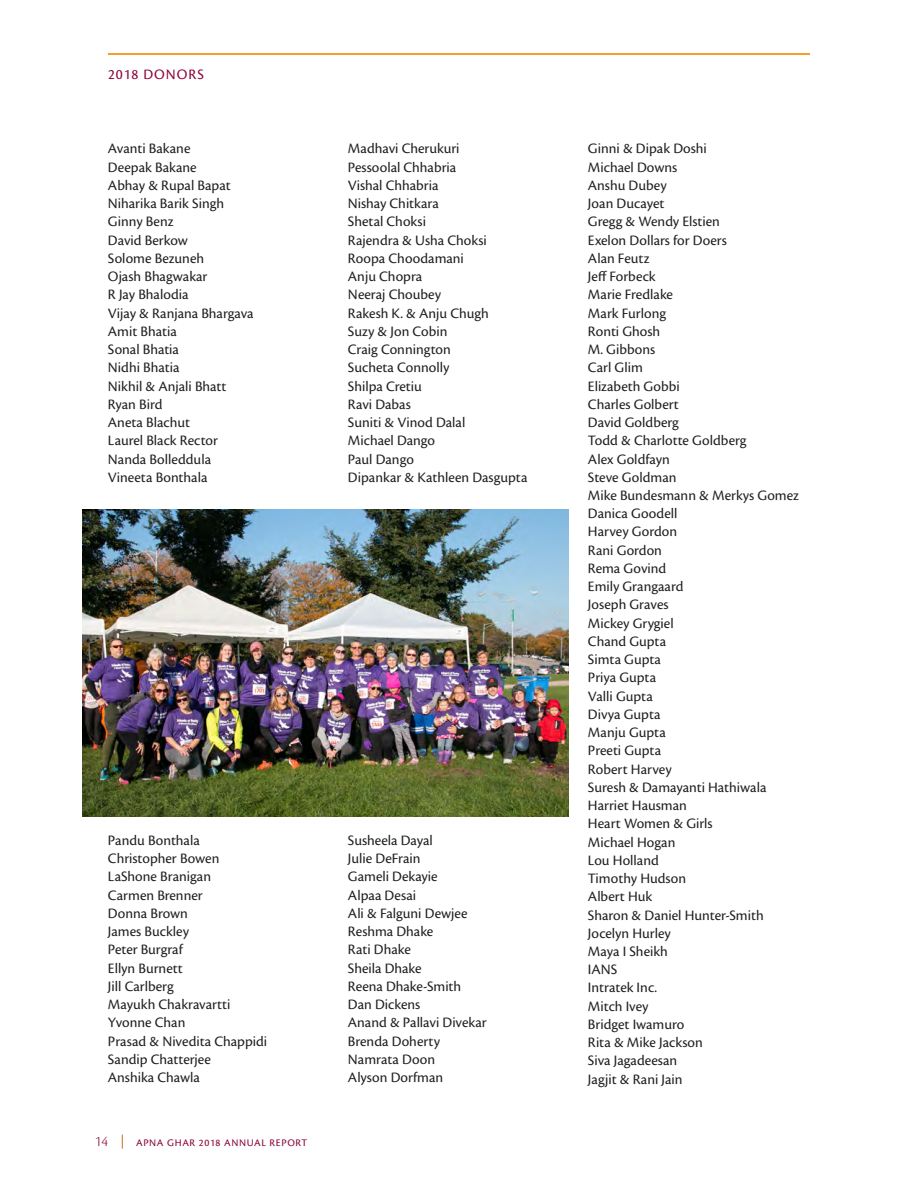
<style>
.page{position:relative;width:918px;height:1188px;background:#fff}
.page>*{position:absolute;margin:0;border:0;box-sizing:border-box;transform-origin:0 0}
.names{font:15px "Cronos Pro";color:#231f20}
.page_heading{font:15px "Cronos Pro";letter-spacing:.065em;color:#8b0339}
.t1{font:300 15px "Cronos Pro";color:#8b0339}
.t2{font:10.5px "Cronos Pro Capt";letter-spacing:.06em;color:#8b0339}
</style>
<div class="page">
<img style="left:82px;top:510px;width:486px;height:306px">
<svg style="left:122px;top:1135px;width:1px;height:14px"></svg>
<hr style="left:108px;top:53px;width:702px;height:2px;background:#f7971d">
<p class="page_heading" style="left:108px;top:66px;width:97px">2018 DONORS</p>
<p class="names" style="left:108px;top:140px;width:84px">Avanti Bakane</p>
<p class="names" style="left:108px;top:158px;width:90px">Deepak Bakane</p>
<p class="names" style="left:108px;top:177px;width:124px">Abhay &amp; Rupal Bapat</p>
<p class="names" style="left:108px;top:195px;width:118px">Niharika Barik Singh</p>
<p class="names" style="left:108px;top:213px;width:67px">Ginny Benz</p>
<p class="names" style="left:108px;top:231px;width:81px">David Berkow</p>
<p class="names" style="left:108px;top:250px;width:98px">Solome Bezuneh</p>
<p class="names" style="left:108px;top:268px;width:101px">Ojash Bhagwakar</p>
<p class="names" style="left:108px;top:286px;width:82px">R Jay Bhalodia</p>
<p class="names" style="left:108px;top:304px;width:147px">Vijay &amp; Ranjana Bhargava</p>
<p class="names" style="left:108px;top:323px;width:70px">Amit Bhatia</p>
<p class="names" style="left:108px;top:341px;width:73px">Sonal Bhatia</p>
<p class="names" style="left:108px;top:359px;width:73px">Nidhi Bhatia</p>
<p class="names" style="left:108px;top:377px;width:120px">Nikhil &amp; Anjali Bhatt</p>
<p class="names" style="left:108px;top:396px;width:56px">Ryan Bird</p>
<p class="names" style="left:108px;top:414px;width:84px">Aneta Blachut</p>
<p class="names" style="left:108px;top:432px;width:112px">Laurel Black Rector</p>
<p class="names" style="left:108px;top:450px;width:105px">Nanda Bolleddula</p>
<p class="names" style="left:108px;top:468px;width:101px">Vineeta Bonthala</p>
<p class="names" style="left:348px;top:140px;width:113px">Madhavi Cherukuri</p>
<p class="names" style="left:348px;top:158px;width:110px">Pessoolal Chhabria</p>
<p class="names" style="left:348px;top:177px;width:92px">Vishal Chhabria</p>
<p class="names" style="left:348px;top:195px;width:92px">Nishay Chitkara</p>
<p class="names" style="left:348px;top:213px;width:80px">Shetal Choksi</p>
<p class="names" style="left:348px;top:231px;width:140px">Rajendra &amp; Usha Choksi</p>
<p class="names" style="left:348px;top:250px;width:117px">Roopa Choodamani</p>
<p class="names" style="left:348px;top:268px;width:76px">Anju Chopra</p>
<p class="names" style="left:348px;top:286px;width:95px">Neeraj Choubey</p>
<p class="names" style="left:348px;top:304px;width:142px">Rakesh K. &amp; Anju Chugh</p>
<p class="names" style="left:348px;top:323px;width:101px">Suzy &amp; Jon Cobin</p>
<p class="names" style="left:348px;top:341px;width:104px">Craig Connington</p>
<p class="names" style="left:348px;top:359px;width:103px">Sucheta Connolly</p>
<p class="names" style="left:348px;top:377px;width:75px">Shilpa Cretiu</p>
<p class="names" style="left:348px;top:396px;width:64px">Ravi Dabas</p>
<p class="names" style="left:348px;top:414px;width:119px">Suniti &amp; Vinod Dalal</p>
<p class="names" style="left:348px;top:432px;width:89px">Michael Dango</p>
<p class="names" style="left:348px;top:450px;width:67px">Paul Dango</p>
<p class="names" style="left:348px;top:468px;width:181px">Dipankar &amp; Kathleen Dasgupta</p>
<p class="names" style="left:108px;top:832px;width:93px">Pandu Bonthala</p>
<p class="names" style="left:108px;top:850px;width:113px">Christopher Bowen</p>
<p class="names" style="left:108px;top:868px;width:105px">LaShone Branigan</p>
<p class="names" style="left:108px;top:886px;width:96px">Carmen Brenner</p>
<p class="names" style="left:108px;top:905px;width:82px">Donna Brown</p>
<p class="names" style="left:108px;top:923px;width:83px">James Buckley</p>
<p class="names" style="left:108px;top:941px;width:76px">Peter Burgraf</p>
<p class="names" style="left:108px;top:959px;width:76px">Ellyn Burnett</p>
<p class="names" style="left:108px;top:978px;width:67px">Jill Carlberg</p>
<p class="names" style="left:108px;top:996px;width:124px">Mayukh Chakravartti</p>
<p class="names" style="left:108px;top:1014px;width:79px">Yvonne Chan</p>
<p class="names" style="left:108px;top:1032px;width:161px">Prasad &amp; Nivedita Chappidi</p>
<p class="names" style="left:108px;top:1051px;width:104px">Sandip Chatterjee</p>
<p class="names" style="left:108px;top:1069px;width:93px">Anshika Chawla</p>
<p class="t1" style="left:95px;top:1132px;width:15px">14</p>
<p class="t2" style="left:136px;top:1136px;width:173px">APNA GHAR 2018 ANNUAL REPORT</p>
<p class="names" style="left:348px;top:832px;width:86px">Susheela Dayal</p>
<p class="names" style="left:348px;top:850px;width:74px">Julie DeFrain</p>
<p class="names" style="left:348px;top:868px;width:91px">Gameli Dekayie</p>
<p class="names" style="left:348px;top:886px;width:70px">Alpaa Desai</p>
<p class="names" style="left:348px;top:905px;width:121px">Ali &amp; Falguni Dewjee</p>
<p class="names" style="left:348px;top:923px;width:87px">Reshma Dhake</p>
<p class="names" style="left:348px;top:941px;width:64px">Rati Dhake</p>
<p class="names" style="left:348px;top:959px;width:75px">Sheila Dhake</p>
<p class="names" style="left:348px;top:978px;width:115px">Reena Dhake-Smith</p>
<p class="names" style="left:348px;top:996px;width:74px">Dan Dickens</p>
<p class="names" style="left:348px;top:1014px;width:140px">Anand &amp; Pallavi Divekar</p>
<p class="names" style="left:348px;top:1032px;width:94px">Brenda Doherty</p>
<p class="names" style="left:348px;top:1051px;width:89px">Namrata Doon</p>
<p class="names" style="left:348px;top:1069px;width:97px">Alyson Dorfman</p>
<p class="names" style="left:588px;top:140px;width:120px">Ginni &amp; Dipak Doshi</p>
<p class="names" style="left:588px;top:158px;width:91px">Michael Downs</p>
<p class="names" style="left:588px;top:177px;width:80px">Anshu Dubey</p>
<p class="names" style="left:588px;top:195px;width:78px">Joan Ducayet</p>
<p class="names" style="left:588px;top:213px;width:133px">Gregg &amp; Wendy Elstien</p>
<p class="names" style="left:588px;top:231px;width:140px">Exelon Dollars for Doers</p>
<p class="names" style="left:588px;top:250px;width:63px">Alan Feutz</p>
<p class="names" style="left:588px;top:268px;width:69px">Jeff Forbeck</p>
<p class="names" style="left:588px;top:286px;width:87px">Marie Fredlake</p>
<p class="names" style="left:588px;top:304px;width:80px">Mark Furlong</p>
<p class="names" style="left:588px;top:323px;width:74px">Ronti Ghosh</p>
<p class="names" style="left:588px;top:341px;width:69px">M. Gibbons</p>
<p class="names" style="left:588px;top:359px;width:56px">Carl Glim</p>
<p class="names" style="left:588px;top:377px;width:93px">Elizabeth Gobbi</p>
<p class="names" style="left:588px;top:396px;width:92px">Charles Golbert</p>
<p class="names" style="left:588px;top:414px;width:92px">David Goldberg</p>
<p class="names" style="left:588px;top:432px;width:160px">Todd &amp; Charlotte Goldberg</p>
<p class="names" style="left:588px;top:450px;width:83px">Alex Goldfayn</p>
<p class="names" style="left:588px;top:468px;width:90px">Steve Goldman</p>
<p class="names" style="left:588px;top:487px;width:213px">Mike Bundesmann &amp; Merkys Gomez</p>
<p class="names" style="left:588px;top:505px;width:91px">Danica Goodell</p>
<p class="names" style="left:588px;top:523px;width:91px">Harvey Gordon</p>
<p class="names" style="left:588px;top:541px;width:76px">Rani Gordon</p>
<p class="names" style="left:588px;top:560px;width:80px">Rema Govind</p>
<p class="names" style="left:588px;top:578px;width:97px">Emily Grangaard</p>
<p class="names" style="left:588px;top:596px;width:82px">Joseph Graves</p>
<p class="names" style="left:588px;top:614px;width:87px">Mickey Grygiel</p>
<p class="names" style="left:588px;top:633px;width:80px">Chand Gupta</p>
<p class="names" style="left:588px;top:651px;width:75px">Simta Gupta</p>
<p class="names" style="left:588px;top:669px;width:70px">Priya Gupta</p>
<p class="names" style="left:588px;top:687px;width:66px">Valli Gupta</p>
<p class="names" style="left:588px;top:706px;width:74px">Divya Gupta</p>
<p class="names" style="left:588px;top:724px;width:79px">Manju Gupta</p>
<p class="names" style="left:588px;top:742px;width:75px">Preeti Gupta</p>
<p class="names" style="left:588px;top:760px;width:85px">Robert Harvey</p>
<p class="names" style="left:588px;top:779px;width:180px">Suresh &amp; Damayanti Hathiwala</p>
<p class="names" style="left:588px;top:797px;width:100px">Harriet Hausman</p>
<p class="names" style="left:588px;top:815px;width:126px">Heart Women &amp; Girls</p>
<p class="names" style="left:588px;top:833px;width:89px">Michael Hogan</p>
<p class="names" style="left:588px;top:852px;width:72px">Lou Holland</p>
<p class="names" style="left:588px;top:870px;width:100px">Timothy Hudson</p>
<p class="names" style="left:588px;top:888px;width:66px">Albert Huk</p>
<p class="names" style="left:588px;top:906px;width:177px">Sharon &amp; Daniel Hunter-Smith</p>
<p class="names" style="left:588px;top:924px;width:84px">Jocelyn Hurley</p>
<p class="names" style="left:588px;top:943px;width:81px">Maya I Sheikh</p>
<p class="names" style="left:588px;top:961px;width:31px">IANS</p>
<p class="names" style="left:588px;top:979px;width:71px">Intratek Inc.</p>
<p class="names" style="left:588px;top:997px;width:62px">Mitch Ivey</p>
<p class="names" style="left:588px;top:1016px;width:98px">Bridget Iwamuro</p>
<p class="names" style="left:588px;top:1034px;width:116px">Rita &amp; Mike Jackson</p>
<p class="names" style="left:588px;top:1052px;width:91px">Siva Jagadeesan</p>
<p class="names" style="left:588px;top:1070px;width:96px">Jagjit &amp; Rani Jain</p>
</div>
